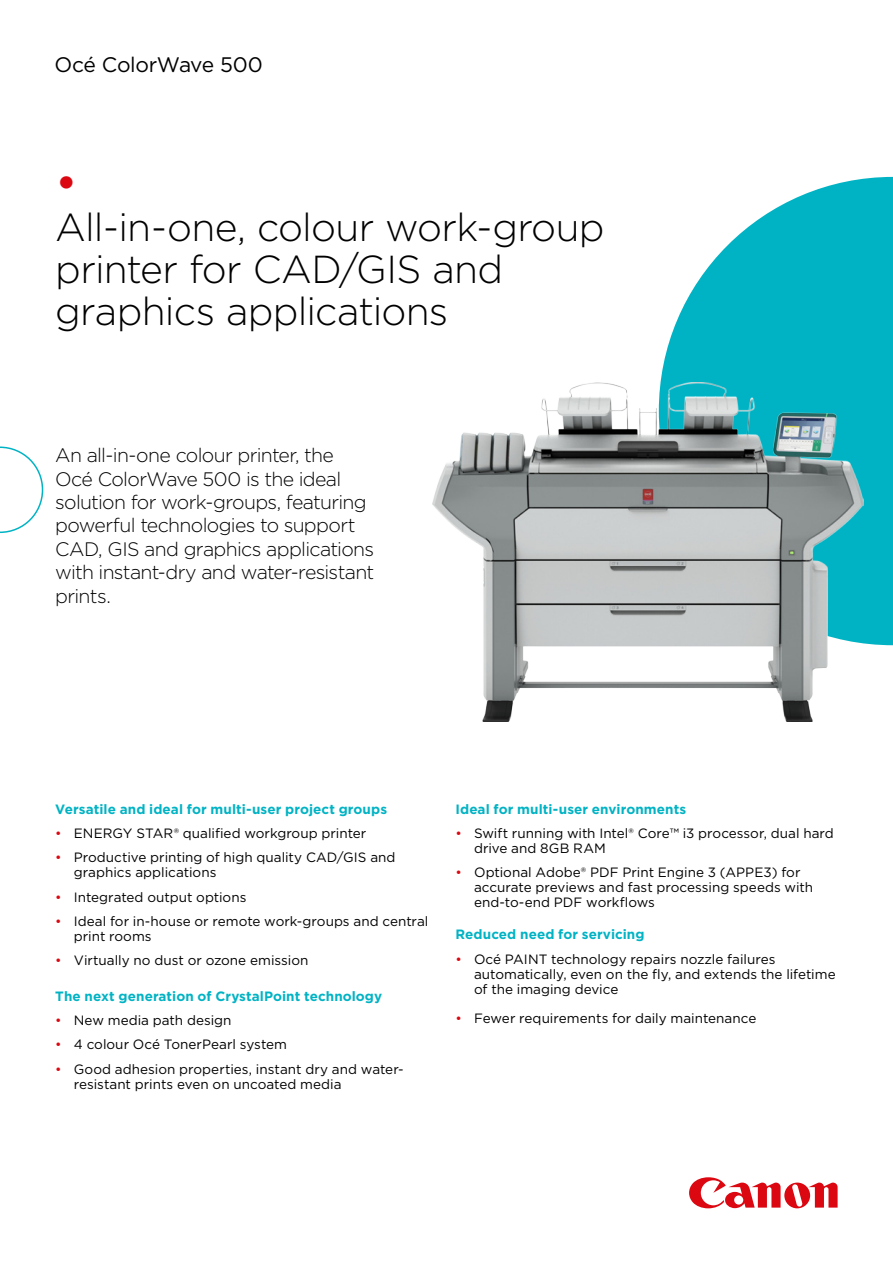
<style>
.page{position:relative;width:893px;height:1263px;background:#fff}
.page>*{position:absolute;margin:0;border:0;box-sizing:border-box;transform-origin:0 0}
.t1{font:47.25px "Gotham";color:#db0812}
.t2{font:300 39px/42px "Gotham";letter-spacing:-.02em;color:#000}
.t3{font:21px "Gotham";letter-spacing:-.015em;color:#000}
.t4{font:300 19.5px/23.4px "Gotham";letter-spacing:-.035em;color:#000}
.t5{font:13.5px/15px "Gotham";color:#000}
.t6{font:700 13.5px "Gotham";letter-spacing:.005em;color:#00b3c4}
.s1{color:#db0812}
</style>
<div class="page">
<svg style="left:689px;top:1177px;width:149px;height:31px"></svg>
<svg style="left:660px;top:177px;width:233px;height:468px;fill:#00b3c4"></svg>
<svg style="left:0;top:446px;width:43px;height:87px"></svg>
<img style="left:432px;top:382px;width:431px;height:339px">
<h3 class="t3" style="left:54px;top:51px;width:210px">Océ ColorWave 500</h3>
<h1 class="t1" style="left:55px;top:152px;width:24px">•</h1>
<h2 class="t2" style="left:55px;top:206px;width:551px">All-in-one, colour work-group printer for CAD/GIS and graphics applications</h2>
<h3 class="t4" style="left:55px;top:443px;width:320px">An all-in-one colour printer, the<br>Océ ColorWave 500 is the ideal solution for work-groups, featuring powerful technologies to support<br>CAD, GIS and graphics applications with instant-dry and water-resistant prints.</h3>
<p class="t6" style="left:55px;top:800px;width:333px">Versatile and ideal for multi-user project groups</p>
<p class="t5" style="left:55px;top:826px;width:313px"><span class="s1">•</span> ENERGY STAR® qualified workgroup printer</p>
<p class="t5" style="left:74px;top:850px;width:323px;text-indent:-19px"><span class="s1">•</span> Productive printing of high quality CAD/GIS and graphics applications</p>
<p class="t5" style="left:55px;top:889px;width:193px"><span class="s1">•</span> Integrated output options</p>
<p class="t5" style="left:74px;top:913px;width:356px;text-indent:-19px"><span class="s1">•</span> Ideal for in-house or remote work-groups and central print rooms</p>
<p class="t5" style="left:55px;top:953px;width:255px"><span class="s1">•</span> Virtually no dust or ozone emission</p>
<p class="t6" style="left:55px;top:987px;width:328px">The next generation of CrystalPoint technology</p>
<p class="t5" style="left:55px;top:1012px;width:178px"><span class="s1">•</span> New media path design</p>
<p class="t5" style="left:55px;top:1037px;width:233px"><span class="s1">•</span> 4 colour Océ TonerPearl system</p>
<p class="t5" style="left:74px;top:1060px;width:331px;line-height:15.8px;text-indent:-19px"><span class="s1">•</span> Good adhesion properties, instant dry and water&shy;resistant prints even on uncoated media</p>
<p class="t6" style="left:455px;top:800px;width:232px">Ideal for multi-user environments</p>
<p class="t5" style="left:474px;top:825px;width:361px;text-indent:-19px"><span class="s1">•</span> Swift running with Intel® Core™ i3 processor, dual hard drive and 8GB RAM</p>
<p class="t5" style="left:474px;top:865px;width:341px;text-indent:-19px"><span class="s1">•</span> Optional Adobe® PDF Print Engine 3 (APPE3) for accurate previews and fast processing speeds with end-to-end PDF workflows</p>
<p class="t6" style="left:455px;top:925px;width:191px">Reduced need for servicing</p>
<p class="t5" style="left:474px;top:951px;width:363px;text-indent:-19px"><span class="s1">•</span> Océ PAINT technology repairs nozzle failures automatically, even on the fly, and extends the lifetime of the imaging device</p>
<p class="t5" style="left:455px;top:1010px;width:302px"><span class="s1">•</span> Fewer requirements for daily maintenance</p>
</div>
